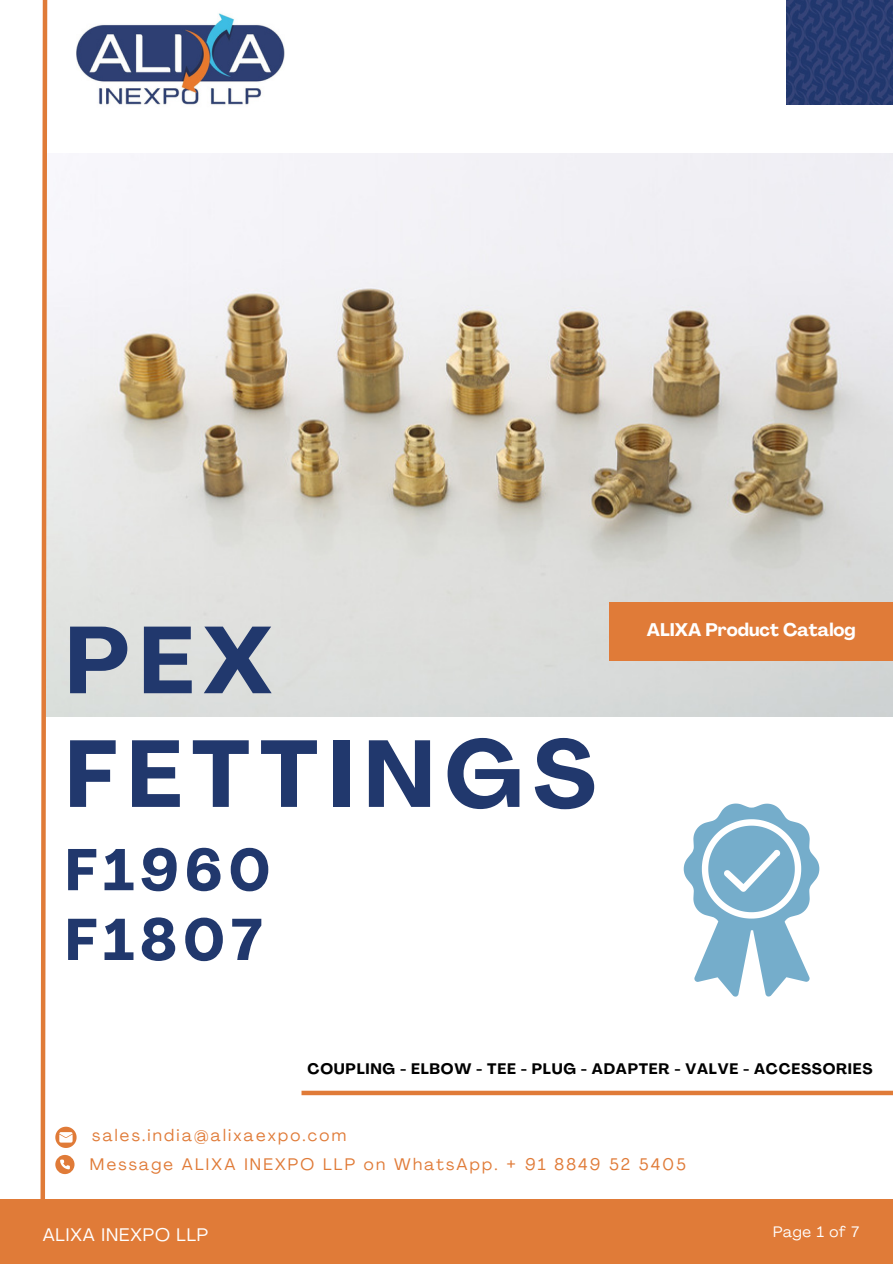
<style>
.page{position:relative;width:893px;height:1264px;background:#fff}
.page>*{position:absolute;margin:0;border:0;box-sizing:border-box;transform-origin:0 0}
.t1{font:700 93.6px/113.7px "Agrandir";letter-spacing:.1em;color:#21386d}
.t2{font:700 57.9px/69.8px "Agrandir";letter-spacing:.1em;color:#21386d}
.t3{font:700 18px "Agrandir";color:#fff}
.t4{font:18px "Agrandir";letter-spacing:.05em;color:#fff}
.t5{font:16.5px "Agrandir";letter-spacing:.135em;color:#e07b38}
.t6{font:700 15px "Agrandir";letter-spacing:.05em;color:#000}
.t7{font:15px "Agrandir";letter-spacing:.05em;color:#fff}
</style>
<div class="page">
<div style="left:301px;top:1090px;width:591px;height:5px;background:#e07b38"></div>
<img style="left:786px;top:0;width:106px;height:105px">
<div style="left:0;top:1199px;width:892px;height:64px;background:#e07b38"></div>
<img style="left:77px;top:154px;width:815px;height:562px">
<svg style="left:40px;top:0;width:37px;height:1199px"></svg>
<svg style="left:683px;top:803px;width:136px;height:193px"></svg>
<img style="left:77px;top:13px;width:208px;height:92px">
<div style="left:609px;top:602px;width:283px;height:58px;background:#e07b38"></div>
<h1 class="t1" style="left:65px;top:613px;width:532px">PEX<br>FETTINGS</h1>
<h1 class="t2" style="left:65px;top:840px;width:207px">F1960<br>F1807</h1>
<p class="t3" style="left:647px;top:623px;width:210px">ALIXA Product Catalog</p>
<p class="t6" style="left:307px;top:1062px;width:566px">COUPLING - ELBOW - TEE - PLUG - ADAPTER - VALVE - ACCESSORIES</p>
<h5 class="t5" style="left:92px;top:1128px;width:255px">sales.india@alixaexpo.com</h5>
<p class="t5" style="left:90px;top:1157px;width:597px">Message ALIXA INEXPO LLP on WhatsApp. + 91 8849 52 5405</p>
<p class="t4" style="left:43px;top:1227px;width:167px">ALIXA INEXPO LLP</p>
<p class="t7" style="left:773px;top:1225px;width:88px">Page 1 of 7</p>
</div>
